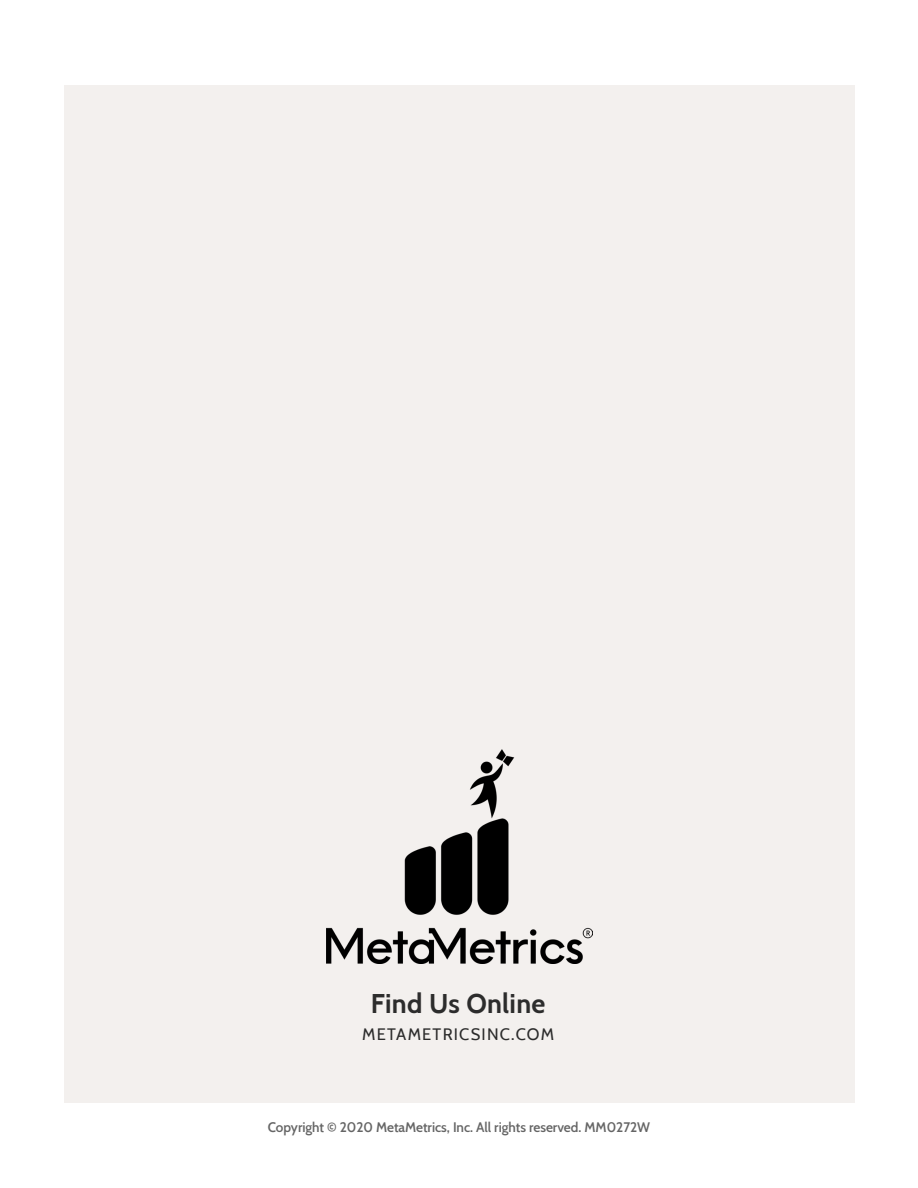
<style>
.page{position:relative;width:918px;height:1188px;background:#fff}
.page>*{position:absolute;margin:0;border:0;box-sizing:border-box;transform-origin:0 0}
.t1{font:700 27px "Cabin";letter-spacing:.01em;color:#2c2c2c}
.t2{font:16.5px "Cabin";letter-spacing:.075em;color:#2c2c2c}
.t3{font:600 13.5px "Cabin";color:#656565}
</style>
<div class="page">
<div style="left:64px;top:85px;width:790px;height:1018px;background:#f3f0ee"></div>
<img style="left:326px;top:750px;width:266px;height:213px">
<h1 class="t1" style="left:371px;top:982px;width:176px">Find Us Online</h1>
<p class="t2" style="left:362px;top:1021px;width:193px">METAMETRICSINC.COM</p>
<p class="t3" style="left:268px;top:1117px;width:384px">Copyright © 2020 MetaMetrics, Inc. All rights reserved. MM0272W</p>
</div>
